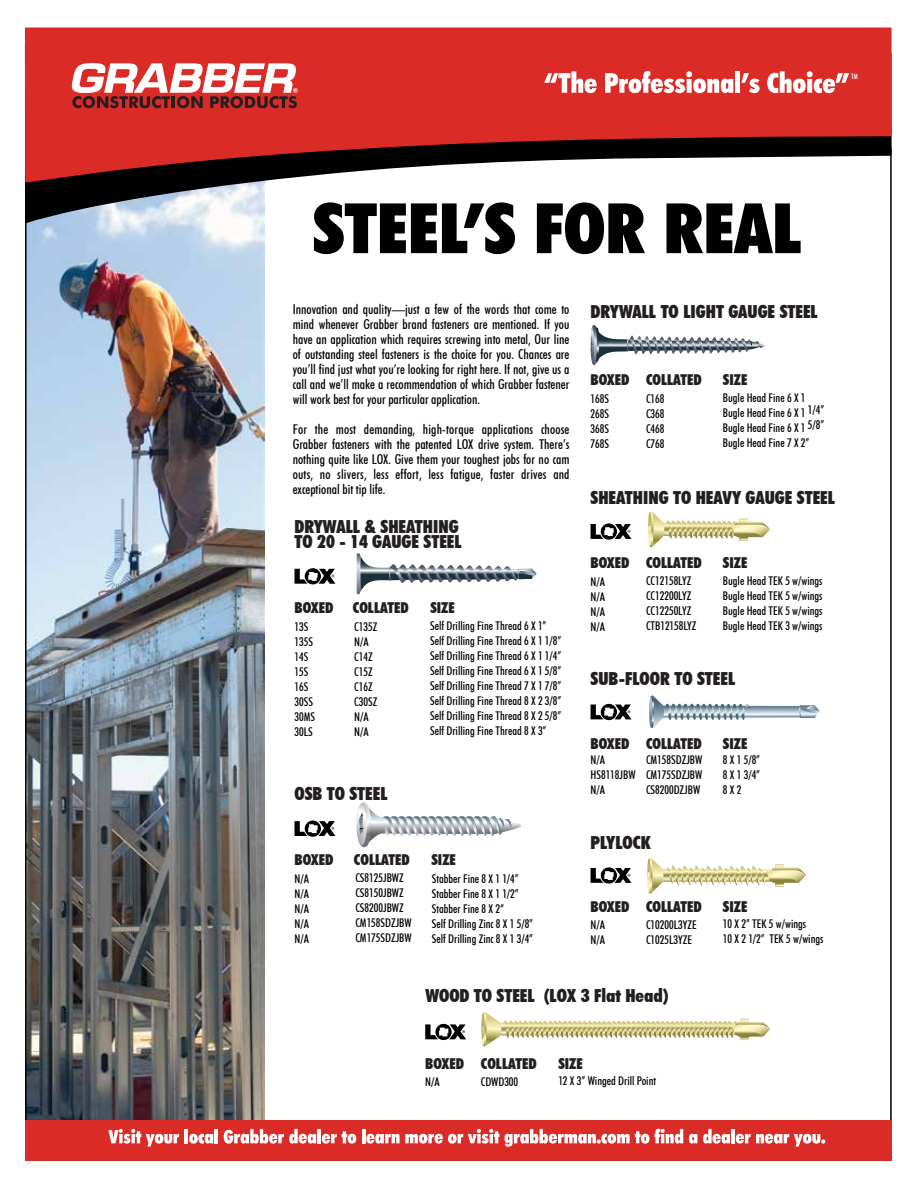
<style>
.page{position:relative;width:918px;height:1188px;background:#fff}
.page>*{position:absolute;margin:0;border:0;box-sizing:border-box;transform-origin:0 0}
.t1{font:900 condensed 69.75px "Futura BT";color:#000101;scale:1.05 1}
.t2{font:900 condensed 18px/15px "Futura BT";color:#231f20}
.t3{font:900 condensed 15px "Futura BT";color:#231f20}
.t4{font:500 condensed 13.5px/15px "Futura BT";color:#000;text-align:justify}
.t5{font:500 condensed 12px/15px "Futura BT";color:#000}
.t6{font:500 condensed 7.35px "Futura BT";color:#fff}
</style>
<div class="page">
<svg style="left:648px;top:511px;width:122px;height:37px"></svg>
<svg style="left:591px;top:523px;width:41px;height:17px"></svg>
<svg style="left:647px;top:857px;width:159px;height:37px"></svg>
<svg style="left:591px;top:867px;width:41px;height:17px"></svg>
<svg style="left:591px;top:704px;width:41px;height:16px"></svg>
<svg style="left:649px;top:695px;width:171px;height:33px"></svg>
<svg style="left:295px;top:568px;width:41px;height:16px"></svg>
<svg style="left:357px;top:553px;width:3px;height:41px"></svg>
<svg style="left:360px;top:555px;width:177px;height:37px"></svg>
<svg style="left:481px;top:1012px;width:289px;height:35px"></svg>
<svg style="left:425px;top:1024px;width:41px;height:16px"></svg>
<svg style="left:357px;top:802px;width:165px;height:45px"></svg>
<svg style="left:295px;top:821px;width:41px;height:16px"></svg>
<svg style="left:590px;top:325px;width:176px;height:40px"></svg>
<img style="left:27px;top:223px;width:238px;height:898px">
<svg style="left:27px;top:183px;width:238px;height:40px"></svg>
<svg style="left:25px;top:27px;width:867px;height:156px;background:#c03c39"></svg>
<hr style="left:25px;top:182px;width:2px;height:939px;background:#020202">
<hr style="left:890px;top:149px;width:2px;height:972px;background:#020202">
<div style="left:25px;top:1121px;width:867px;height:40px;background:#db2b27"></div>
<svg style="left:108px;top:1129px;width:71px;height:18px"></svg>
<hr style="left:185px;top:1129px;width:3px;height:14px;background:#fff">
<svg style="left:189px;top:1134px;width:24px;height:10px"></svg>
<hr style="left:215px;top:1129px;width:3px;height:14px;background:#fff">
<svg style="left:224px;top:1129px;width:92px;height:15px"></svg>
<hr style="left:318px;top:1129px;width:3px;height:14px;background:#fff">
<svg style="left:322px;top:1131px;width:34px;height:13px"></svg>
<hr style="left:362px;top:1129px;width:3px;height:14px;background:#fff">
<svg style="left:366px;top:1129px;width:317px;height:18px"></svg>
<svg style="left:689px;top:1134px;width:8px;height:10px"></svg>
<svg style="left:703px;top:1129px;width:27px;height:15px"></svg>
<hr style="left:731px;top:1129px;width:4px;height:14px;background:#fff">
<svg style="left:736px;top:1134px;width:89px;height:13px"></svg>
<svg style="left:544px;top:71px;width:53px;height:22px"></svg>
<svg style="left:605px;top:71px;width:128px;height:22px"></svg>
<div style="left:735px;top:71px;width:5px;height:22px;background:#fff"></div>
<svg style="left:741px;top:73px;width:19px;height:20px"></svg>
<svg style="left:767px;top:71px;width:82px;height:22px"></svg>
<svg style="left:71px;top:63px;width:227px;height:45px"></svg>
<p class="t6" style="left:851px;top:71px;width:8px">TM</p>
<h1 class="t1" style="left:313px;top:186px;width:467px">STEEL’S FOR REAL</h1>
<p class="t4" style="left:293px;top:301px;width:278px">Innovation and quality—just a few of the words that come to mind whenever Grabber brand fasteners are mentioned. If you have an application which requires screwing into metal, Our line of outstanding steel fasteners is the choice for you. Chances are you’ll find just what you’re looking for right here. If not, give us a call and we’ll make a recommendation of which Grabber fastener will work best for your particular application.</p>
<p class="t4" style="left:293px;top:421px;width:278px">For the most demanding, high-torque applications choose Grabber fasteners with the patented LOX drive system. There’s nothing quite like LOX. Give them your toughest jobs for no cam outs, no slivers, less effort, less fatigue, faster drives and exceptional bit tip life.</p>
<h2 class="t2" style="left:295px;top:519px;width:169px">DRYWALL &amp; SHEATHING<br>TO 20 - 14 GAUGE STEEL</h2>
<p class="t3" style="left:295px;top:598px;width:40px">BOXED</p>
<p class="t5" style="left:295px;top:620px;width:22px">13S<br>135S<br>14S<br>15S<br>16S<br>30SS<br>30MS<br>30LS</p>
<p class="t3" style="left:353px;top:598px;width:57px">COLLATED</p>
<p class="t3" style="left:430px;top:598px;width:26px">SIZE</p>
<p class="t5" style="left:354px;top:620px;width:25px">C135Z<br>N/A<br>C14Z<br>C15Z<br>C16Z<br>C30SZ<br>N/A<br>N/A</p>
<p class="t5" style="left:430px;top:618px;width:133px">Self Drilling Fine Thread 6 X 1” Self Drilling Fine Thread 6 X 1 1/8” Self Drilling Fine Thread 6 X 1 1/4” Self Drilling Fine Thread 6 X 1 5/8” Self Drilling Fine Thread 7 X 1 7/8” Self Drilling Fine Thread 8 X 2 3/8” Self Drilling Fine Thread 8 X 2 5/8” Self Drilling Fine Thread 8 X 3”</p>
<h2 class="t2" style="left:295px;top:786px;width:95px">OSB TO STEEL</h2>
<p class="t3" style="left:295px;top:851px;width:40px">BOXED</p>
<p class="t3" style="left:354px;top:851px;width:57px">COLLATED</p>
<p class="t3" style="left:431px;top:851px;width:26px">SIZE</p>
<p class="t5" style="left:295px;top:871px;width:16px;text-align:justify">N/A N/A N/A N/A N/A</p>
<p class="t5" style="left:355px;top:870px;width:58px">CS8125JBWZ<br>CS8150JBWZ<br>CS8200JBWZ<br>CM158SDZJBW<br>CM175SDZJBW</p>
<p class="t5" style="left:432px;top:871px;width:103px">Stabber Fine 8 X 1 1/4”<br>Stabber Fine 8 X 1 1/2”<br>Stabber Fine 8 X 2“<br>Self Drilling Zinc 8 X 1 5/8”<br>Self Drilling Zinc 8 X 1 3/4”</p>
<h2 class="t2" style="left:591px;top:304px;width:229px">DRYWALL TO LIGHT GAUGE STEEL</h2>
<p class="t3" style="left:591px;top:370px;width:113px">BOXED COLLATED</p>
<p class="t3" style="left:723px;top:370px;width:26px">SIZE</p>
<p class="t5" style="left:591px;top:391px;width:20px;text-align:justify">168S 268S 368S 768S</p>
<p class="t5" style="left:646px;top:391px;width:20px;text-align:justify">C168<br>C368<br>C468<br>C768</p>
<p class="t5" style="left:723px;top:390px;width:103px">Bugle Head Fine 6 X 1<br>Bugle Head Fine 6 X 1 1/4”<br>Bugle Head Fine 6 X 1 5/8”<br>Bugle Head Fine 7 X 2”</p>
<h2 class="t2" style="left:591px;top:490px;width:246px">SHEATHING TO HEAVY GAUGE STEEL</h2>
<p class="t3" style="left:591px;top:554px;width:113px">BOXED COLLATED</p>
<p class="t3" style="left:723px;top:554px;width:26px">SIZE</p>
<p class="t5" style="left:646px;top:573px;width:52px">CC12158LYZ<br>CC12200LYZ<br>CC12250LYZ<br>CTB12158LYZ</p>
<p class="t5" style="left:723px;top:574px;width:101px;text-align:justify">Bugle Head TEK 5 w/wings Bugle Head TEK 5 w/wings Bugle Head TEK 5 w/wings Bugle Head TEK 3 w/wings</p>
<p class="t5" style="left:591px;top:574px;width:16px;text-align:justify">N/A N/A N/A N/A</p>
<h2 class="t2" style="left:591px;top:671px;width:146px">SUB-FLOOR TO STEEL</h2>
<p class="t3" style="left:591px;top:734px;width:113px">BOXED COLLATED</p>
<p class="t3" style="left:723px;top:734px;width:26px">SIZE</p>
<p class="t5" style="left:591px;top:753px;width:47px">N/A<br>HS8118JBW<br>N/A</p>
<p class="t5" style="left:646px;top:753px;width:58px;text-align:justify">CM158SDZJBW CM175SDZJBW CS8200DZJBW</p>
<p class="t5" style="left:723px;top:753px;width:39px;text-align:justify">8 X 1 5/8” 8 X 1 3/4” 8 X 2</p>
<h2 class="t2" style="left:591px;top:835px;width:62px">PLYLOCK</h2>
<p class="t3" style="left:591px;top:898px;width:113px">BOXED COLLATED</p>
<p class="t3" style="left:723px;top:898px;width:26px">SIZE</p>
<p class="t5" style="left:591px;top:917px;width:16px">N/A<br>N/A</p>
<p class="t5" style="left:723px;top:916px;width:102px">10 X 2” TEK 5 w/wings<br>10 X 2 1/2” TEK 5 w/wings</p>
<p class="t5" style="left:646px;top:918px;width:52px">C10200L3YZE<br>C1025L3YZE</p>
<h2 class="t2" style="left:425px;top:988px;width:245px">WOOD TO STEEL (LOX 3 Flat Head)</h2>
<p class="t3" style="left:425px;top:1055px;width:113px">BOXED COLLATED</p>
<p class="t3" style="left:558px;top:1055px;width:26px">SIZE</p>
<p class="t5" style="left:425px;top:1074px;width:16px">N/A</p>
<p class="t5" style="left:558px;top:1073px;width:99px">12 X 3” Winged Drill Point</p>
<p class="t5" style="left:481px;top:1074px;width:39px">CDWD300</p>
</div>
